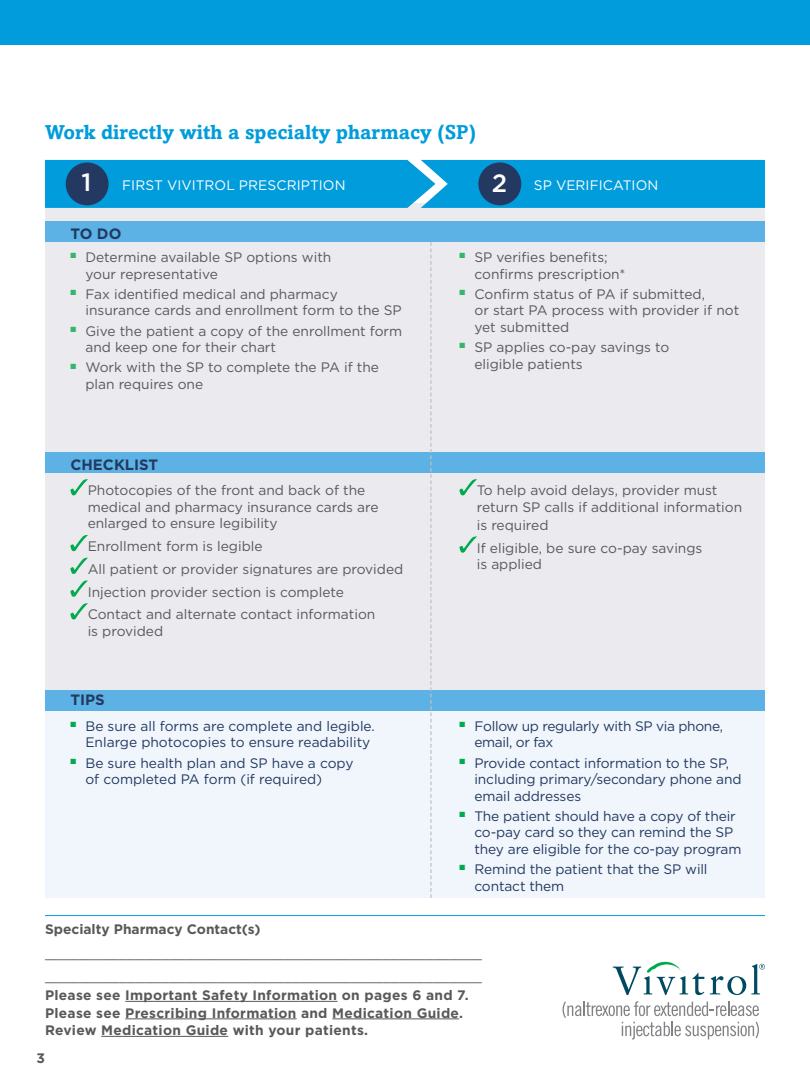
<style>
.page{position:relative;width:810px;height:1080px;background:#fff}
.page>*{position:absolute;margin:0;border:0;box-sizing:border-box;transform-origin:0 0}
.t1{font:500 25px "Gotham";color:#fff}
.Subhead{font:700 20px "Amasis";color:#009cdb}
.Body{font:700 15px "Gotham";color:#243961}
.Body-2{font:13.75px/16.5px "Gotham";color:#58595b}
.t2{font:13.75px/16.5px "Gotham";letter-spacing:-.01em;color:#243961}
.t3{font:700 13.75px/17.5px "Gotham";letter-spacing:.02em;color:#58595b}
.Body_bullets{font:13.75px/16.5px "Gotham";color:#58595b}
.Body-3{font:13.75px "Gotham";letter-spacing:.005em;color:#fff}
.t4{font:700 13.75px "Gotham";color:#58595b}
.t5{font:7.5px "Minion Pro";color:#00aa4f}
</style>
<div class="page">
<div style="left:0;top:0;width:810px;height:45px;background:#009cdb"></div>
<div style="left:45px;top:712px;width:720px;height:186px;background:#f0f6fc"></div>
<div style="left:45px;top:203px;width:720px;height:487px;background:#ebeaee"></div>
<div style="left:45px;top:221px;width:720px;height:21px;background:#5cb2e4"></div>
<div style="left:45px;top:452px;width:720px;height:21px;background:#5cb2e4"></div>
<div style="left:45px;top:690px;width:720px;height:21px;background:#5cb2e4"></div>
<hr style="left:45px;top:915px;width:720px;height:1px;background:#009cdb">
<svg style="left:70px;top:479px;width:18px;height:16px"></svg>
<svg style="left:70px;top:535px;width:18px;height:16px"></svg>
<svg style="left:70px;top:558px;width:18px;height:16px"></svg>
<svg style="left:70px;top:580px;width:18px;height:17px"></svg>
<svg style="left:70px;top:603px;width:18px;height:16px"></svg>
<svg style="left:459px;top:479px;width:18px;height:16px"></svg>
<svg style="left:459px;top:536px;width:18px;height:17px"></svg>
<div style="left:45px;top:160px;width:720px;height:48px;background:#009cdb"></div>
<div style="left:478px;top:162px;width:43px;height:43px;background:#243961;border-radius:50%"></div>
<div style="left:66px;top:162px;width:43px;height:43px;background:#243961;border-radius:50%"></div>
<svg style="left:430px;top:242px;width:2px;height:656px"></svg>
<svg style="left:613px;top:962px;width:91px;height:33px"></svg>
<svg style="left:710px;top:964px;width:55px;height:31px"></svg>
<svg style="left:563px;top:1001px;width:196px;height:38px"></svg>
<hr style="left:125px;top:1001px;width:212px;height:1px;background:#58595b">
<hr style="left:125px;top:1019px;width:172px;height:1px;background:#58595b">
<hr style="left:332px;top:1019px;width:127px;height:1px;background:#58595b">
<hr style="left:101px;top:1036px;width:127px;height:1px;background:#58595b">
<p class="Subhead" style="left:45px;top:120px;width:433px">Work directly with a specialty pharmacy (SP)</p>
<p class="t1" style="left:81px;top:166px;width:11px">1</p>
<p class="Body-3" style="left:122px;top:176px;width:225px">FIRST VIVITROL PRESCRIPTION</p>
<p class="t1" style="left:492px;top:167px;width:17px">2</p>
<p class="Body-3" style="left:534px;top:176px;width:126px">SP VERIFICATION</p>
<p class="t5" style="left:440px;top:182px;width:3px;rotate:90deg">.</p>
<p class="Body" style="left:70px;top:224px;width:52px">TO DO</p>
<p class="Body-2" style="left:85px;top:249px;width:248px;text-indent:-15px"><sup>■</sup> Determine available SP options with your representative</p>
<p class="Body-2" style="left:85px;top:285px;width:318px;text-indent:-15px"><sup>■</sup> Fax identified medical and pharmacy insurance cards and enrollment form to the SP</p>
<p class="Body-2" style="left:85px;top:322px;width:318px;text-indent:-15px"><sup>■</sup> Give the patient a copy of the enrollment form and keep one for their chart</p>
<p class="Body-2" style="left:85px;top:359px;width:295px;text-indent:-15px"><sup>■</sup> Work with the SP to complete the PA if the plan requires one</p>
<p class="Body" style="left:70px;top:454px;width:89px">CHECKLIST</p>
<p class="Body-2" style="left:88px;top:482px;width:292px">Photocopies of the front and back of the medical and pharmacy insurance cards are enlarged to ensure legibility</p>
<p class="Body-2" style="left:88px;top:538px;width:176px">Enrollment form is legible</p>
<p class="Body-2" style="left:88px;top:561px;width:317px">All patient or provider signatures are provided</p>
<p class="Body-2" style="left:88px;top:583px;width:258px">Injection provider section is complete</p>
<p class="Body-2" style="left:88px;top:606px;width:289px">Contact and alternate contact information is provided</p>
<p class="Body" style="left:70px;top:690px;width:36px">TIPS</p>
<p class="t2" style="left:85px;top:718px;width:291px;text-indent:-15px"><sup>■</sup> Be sure all forms are complete and legible.<br>Enlarge photocopies to ensure readability</p>
<p class="t2" style="left:85px;top:754px;width:270px;text-indent:-15px"><sup>■</sup> Be sure health plan and SP have a copy of completed PA form (if required)</p>
<p class="Body-2" style="left:474px;top:249px;width:153px;text-indent:-15px"><sup>■</sup> SP verifies benefits; confirms prescription*</p>
<p class="Body-2" style="left:474px;top:285px;width:266px;text-indent:-15px"><sup>■</sup> Confirm status of PA if submitted,<br>or start PA process with provider if not yet submitted</p>
<p class="Body-2" style="left:474px;top:339px;width:196px;text-indent:-15px"><sup>■</sup> SP applies co-pay savings to eligible patients</p>
<p class="Body-2" style="left:477px;top:482px;width:267px">To help avoid delays, provider must return SP calls if additional information</p>
<p class="Body-2" style="left:477px;top:516px;width:73px">is required</p>
<p class="Body_bullets" style="left:477px;top:539px;width:227px">If eligible, be sure co-pay savings is applied</p>
<p class="t2" style="left:474px;top:718px;width:250px;text-indent:-15px"><sup>■</sup> Follow up regularly with SP via phone, email, or fax</p>
<p class="t2" style="left:474px;top:754px;width:269px;text-indent:-15px"><sup>■</sup> Provide contact information to the SP, including primary/secondary phone and email addresses</p>
<p class="t2" style="left:474px;top:808px;width:268px;text-indent:-15px"><sup>■</sup> The patient should have a copy of their co-pay card so they can remind the SP they are eligible for the co-pay program</p>
<p class="t2" style="left:474px;top:861px;width:235px;text-indent:-15px"><sup>■</sup> Remind the patient that the SP will contact them</p>
<p class="t4" style="left:45px;top:920px;width:217px">Specialty Pharmacy Contact(s)</p>
<p class="Body-2" style="left:45px;top:944px;width:439px">_____________________________________________________</p>
<p class="Body-2" style="left:45px;top:967px;width:439px">_____________________________________________________</p>
<p class="t3" style="left:45px;top:986px;width:425px">Please see Important Safety Information on pages 6 and 7.<br>Please see Prescribing Information and Medication Guide.</p>
<p class="t3" style="left:45px;top:1021px;width:325px">Review Medication Guide with your patients.</p>
<p class="t3" style="left:36px;top:1050px;width:10px">3</p>
</div>
